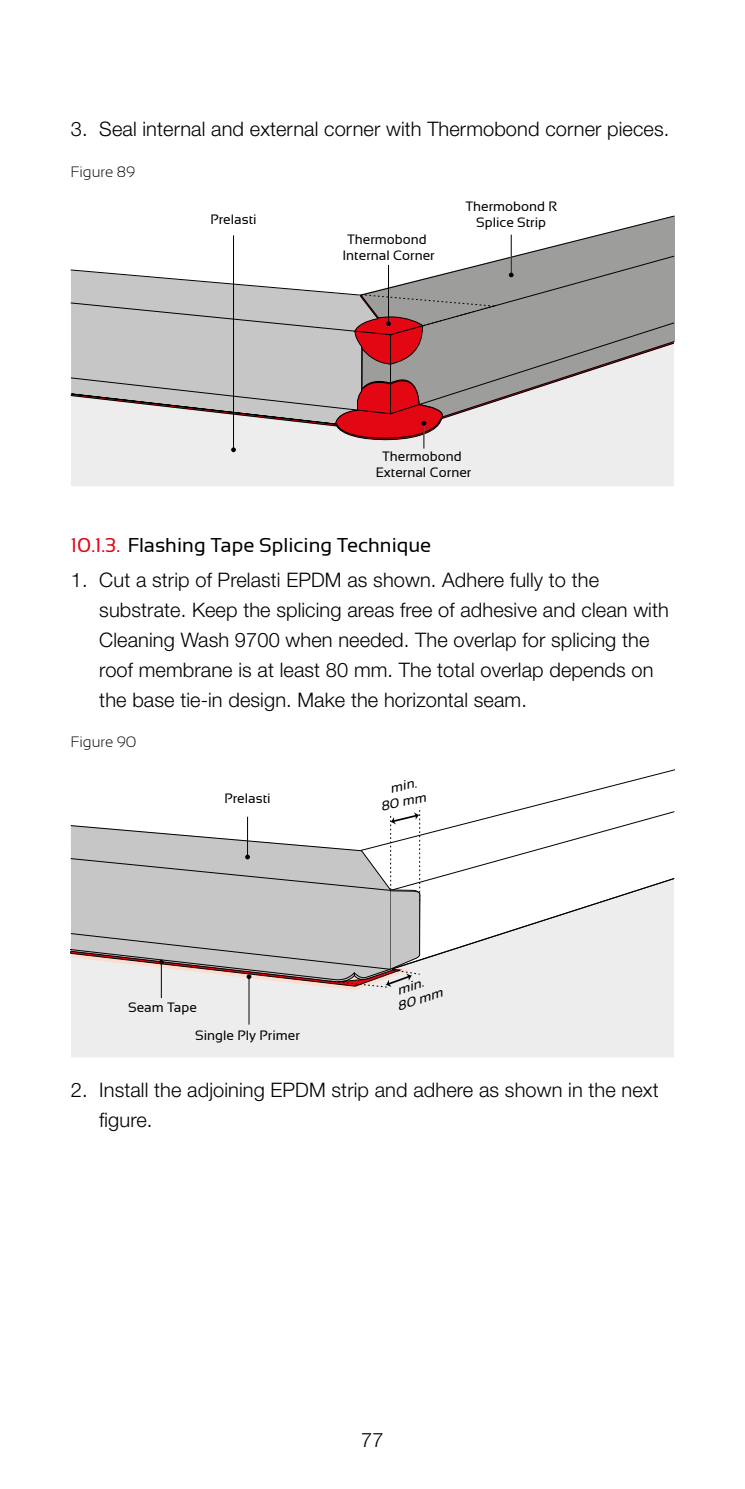
<style>
.page{position:relative;width:745px;height:1489px;background:#fff}
.page>*{position:absolute;margin:0;border:0;box-sizing:border-box;transform-origin:0 0}
.t1{font:300 20px/30px "Helvetica Neue LT Std";letter-spacing:.005em;color:#000}
.t2{font:20px "Sansation";color:#000}
.t3{font:300 15px "Sansation";color:#000}
.t4{font:13.5px/16.2px "Sansation";color:#000;text-align:center}
.t5{font:italic 13.25px/16px "Sansation";color:#000;text-align:center;scale:1.04 1}
.t6{font:italic 13px/15.5px "Sansation";color:#000;scale:1.11 1}
.s1{color:#e30613}
</style>
<div class="page">
<div style="left:71px;top:452px;width:602px;height:34px;background:#ededed"></div>
<svg style="left:71px;top:215px;width:602px;height:237px"></svg>
<div style="left:71px;top:990px;width:602px;height:67px;background:#ededed"></div>
<hr style="left:161px;top:961px;width:1px;height:37px;background:#000">
<hr style="left:248px;top:976px;width:1px;height:48px;background:#000">
<svg style="left:70px;top:769px;width:603px;height:221px"></svg>
<p class="t1" style="left:71px;top:114px;width:599px">3. Seal internal and external corner with Thermobond corner pieces.</p>
<p class="t3" style="left:71px;top:163px;width:66px">Figure 89</p>
<p class="t4" style="left:465px;top:198px;width:93px">Thermobond R</p>
<p class="t4" style="left:210px;top:211px;width:48px">Prelasti</p>
<p class="t4" style="left:476px;top:214px;width:71px">Splice Strip</p>
<p class="t4" style="left:342px;top:231px;width:94px">Thermobond<br>Internal Corner</p>
<p class="t4" style="left:375px;top:448px;width:97px">Thermobond<br>External Corner</p>
<p class="t2" style="left:71px;top:533px;width:361px"><span class="s1">10.1.3.</span> Flashing Tape Splicing Technique</p>
<p class="t1" style="left:99px;top:564px;width:570px;text-indent:-28px">1. Cut a strip of Prelasti EPDM as shown. Adhere fully to the substrate. Keep the splicing areas free of adhesive and clean with Cleaning Wash 9700 when needed. The overlap for splicing the roof membrane is at least 80 mm. The total overlap depends on the base tie-in design. Make the horizontal seam.</p>
<p class="t3" style="left:71px;top:733px;width:67px">Figure 90</p>
<p class="t4" style="left:224px;top:790px;width:48px">Prelasti</p>
<p class="t4" style="left:128px;top:999px;width:70px">Seam Tape</p>
<p class="t4" style="left:195px;top:1026px;width:106px">Single Ply Primer</p>
<p class="t5" style="left:375px;top:783px;width:46px;rotate:-12deg">min.<br>80 mm</p>
<p class="t6" style="left:389px;top:984px;width:44px;text-indent:5px;rotate:-18deg">min.<br>80 mm</p>
<p class="t1" style="left:99px;top:1074px;width:560px;text-indent:-28px">2. Install the adjoining EPDM strip and adhere as shown in the next figure.</p>
<p class="t1" style="left:361px;top:1423px;width:24px">77</p>
</div>
